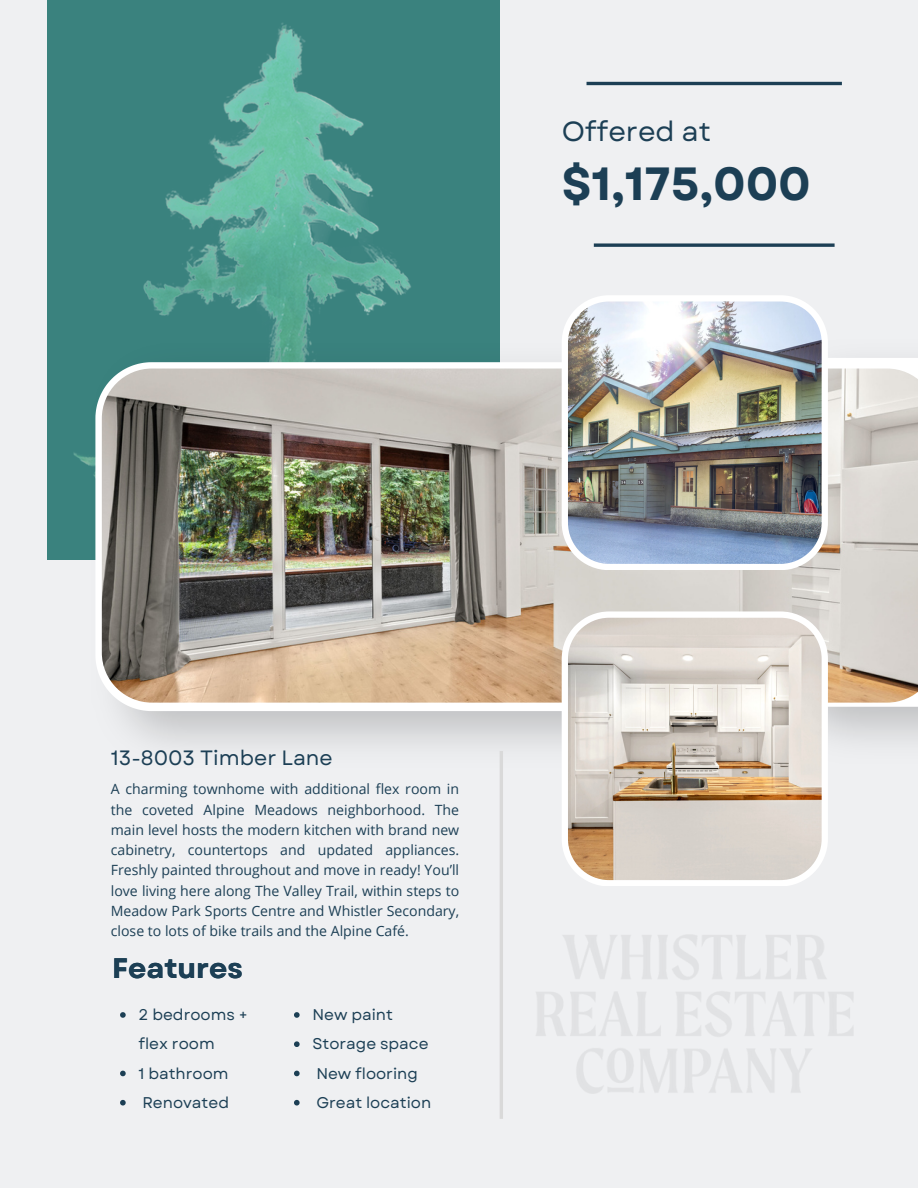
<style>
.page{position:relative;width:918px;height:1188px;background:#eff0f2}
.page>*{position:absolute;margin:0;border:0;box-sizing:border-box;transform-origin:0 0}
.t1{font:700 46.5px "Garet";color:#1c3f55}
.t2{font:700 28.2px "Garet";color:#1c3f55}
.t3{font:27.75px "Garet";color:#1c3f55}
.t4{font:20.7px "Garet";color:#1c3f55}
.t5{font:15.45px/29.2px "Garet";color:#1c3f55}
.t6{font:14.1px/20.2px "Open Sans";color:#1c3f55;text-align:justify}
</style>
<div class="page">
<svg style="left:828px;top:358px;width:90px;height:349px"></svg>
<div style="left:47px;top:0;width:453px;height:560px;background:#3a827e"></div>
<img style="left:73px;top:23px;width:338px;height:443px">
<img style="left:92px;top:343px;width:470px;height:420px">
<svg style="left:95px;top:362px;width:467px;height:349px;fill:#fff"></svg>
<img style="left:102px;top:369px;width:816px;height:334px">
<img style="left:562px;top:295px;width:266px;height:275px">
<svg style="left:562px;top:611px;width:266px;height:275px"></svg>
<hr style="left:500px;top:751px;width:3px;height:368px;background:#d9d9d9">
<hr style="left:587px;top:82px;width:255px;height:3px;background:#1c3f55">
<svg style="left:594px;top:243px;width:241px;height:4px"></svg>
<svg style="left:120px;top:1012px;width:6px;height:6px"></svg>
<svg style="left:120px;top:1071px;width:6px;height:5px"></svg>
<svg style="left:120px;top:1100px;width:6px;height:6px"></svg>
<svg style="left:294px;top:1012px;width:6px;height:6px"></svg>
<svg style="left:294px;top:1041px;width:6px;height:6px"></svg>
<svg style="left:294px;top:1071px;width:6px;height:5px"></svg>
<svg style="left:294px;top:1100px;width:6px;height:6px"></svg>
<p class="t3" style="left:562px;top:111px;width:151px">Offered at</p>
<p class="t1" style="left:562px;top:150px;width:251px">$1,175,000</p>
<p class="t4" style="left:111px;top:743px;width:223px">13-8003 Timber Lane</p>
<p class="t6" style="left:111px;top:779px;width:350px">A charming townhome with additional flex room in the coveted Alpine Meadows neighborhood. The main level hosts the modern kitchen with brand new cabinetry, countertops and updated appliances.<br>Freshly painted throughout and move in ready! You’ll love living here along The Valley Trail, within steps to Meadow Park Sports Centre and Whistler Secondary, close to lots of bike trails and the Alpine Café.</p>
<p class="t2" style="left:112px;top:947px;width:132px">Features</p>
<p class="t5" style="left:139px;top:1000px;width:111px">2 bedrooms + flex room</p>
<p class="t5" style="left:139px;top:1059px;width:92px">1 bathroom</p>
<p class="t5" style="left:142px;top:1088px;width:88px">Renovated</p>
<p class="t5" style="left:312px;top:1000px;width:82px">New paint</p>
<p class="t5" style="left:312px;top:1029px;width:118px">Storage space</p>
<p class="t5" style="left:316px;top:1059px;width:103px">New flooring</p>
<p class="t5" style="left:316px;top:1088px;width:116px">Great location</p>
</div>
